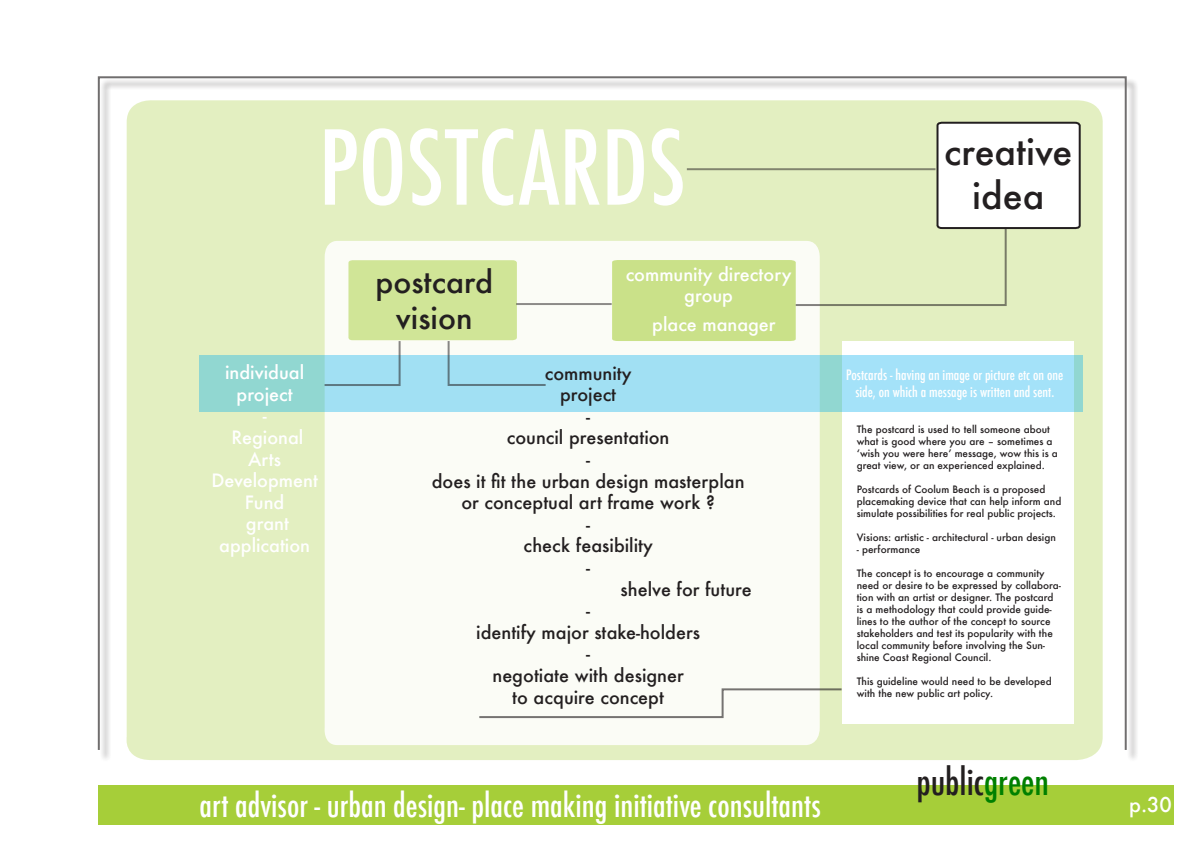
<style>
.page{position:relative;width:1191px;height:842px;background:#fff}
.page>*{position:absolute;margin:0;border:0;box-sizing:border-box;transform-origin:0 0}
.t1{font:500 condensed 100px "Futura";color:#fff}
.t2{font:500 36px/43.2px "Futura";color:#231f20;text-align:center}
.t3{font:500 condensed 36px "Futura";color:#231f20}
.t4{font:500 condensed 32px "Futura";color:#fff}
.t5{font:500 30px/36px "Futura";color:#231f20;text-align:center}
.t6{font:500 20px "Futura";color:#fff}
.t7{font:500 18px/21.6px "Futura";color:#231f20;text-align:center}
.t8{font:500 18px/21.6px "Futura";color:#fff;text-align:center}
.t9{font:500 condensed 14px/16.8px "Futura";color:#fff;text-align:center}
.t10{font:500 10px/12px "Futura";color:#231f20}
.s1{color:#008000}
</style>
<div class="page">
<div style="left:99px;top:785px;width:1075px;height:40px;background:#a6ce39"></div>
<div style="left:99px;top:78px;width:1040px;height:684px;background:#231f20;opacity:.75"></div>
<div style="left:125px;top:99px;width:978px;height:661px;background:#e3efc1"></div>
<div style="left:323px;top:240px;width:497px;height:505px;background:#fbfcf6"></div>
<div style="left:842px;top:341px;width:231px;height:382px;background:#fff"></div>
<svg style="left:199px;top:355px;width:883px;height:56px;background:#9edeee"></svg>
<svg style="left:612px;top:121px;width:469px;height:220px"></svg>
<hr style="left:687px;top:168px;width:248px;height:2px;background:#231f20">
<svg style="left:323px;top:260px;width:223px;height:127px"></svg>
<hr style="left:516px;top:303px;width:95px;height:2px;background:#231f20">
<svg style="left:478px;top:687px;width:364px;height:32px"></svg>
<p class="t1" style="left:319px;top:104px;width:368px">POSTCARDS</p>
<p class="t8" style="left:225px;top:361px;width:81px">individual project</p>
<p class="t8" style="left:263px;top:405px;width:5px">-</p>
<p class="t8" style="left:232px;top:426px;width:73px">Regional</p>
<p class="t8" style="left:248px;top:448px;width:34px">Arts</p>
<p class="t8" style="left:211px;top:469px;width:108px">Development</p>
<p class="t8" style="left:245px;top:491px;width:41px">Fund</p>
<p class="t8" style="left:246px;top:513px;width:44px">grant</p>
<p class="t8" style="left:219px;top:534px;width:92px">application</p>
<p class="t5" style="left:375px;top:263px;width:119px">postcard vision</p>
<p class="t8" style="left:626px;top:263px;width:167px">community directory group</p>
<p class="t8" style="left:652px;top:313px;width:125px">place manager</p>
<p class="t7" style="left:545px;top:362px;width:88px">community</p>
<p class="t7" style="left:560px;top:383px;width:58px">project</p>
<p class="t7" style="left:586px;top:405px;width:5px">-</p>
<p class="t7" style="left:507px;top:427px;width:164px">council presentation</p>
<p class="t7" style="left:586px;top:448px;width:5px">-</p>
<p class="t7" style="left:432px;top:470px;width:314px">does it fit the urban design masterplan or conceptual art frame work ?</p>
<p class="t7" style="left:586px;top:513px;width:5px">-</p>
<p class="t7" style="left:523px;top:535px;width:131px">check feasibility</p>
<p class="t7" style="left:586px;top:556px;width:5px">-</p>
<p class="t7" style="left:620px;top:578px;width:133px">shelve for future</p>
<p class="t7" style="left:586px;top:599px;width:5px">-</p>
<p class="t7" style="left:476px;top:621px;width:225px">identify major stake-holders</p>
<p class="t7" style="left:586px;top:643px;width:5px">-</p>
<p class="t7" style="left:492px;top:664px;width:193px">negotiate with designer</p>
<p class="t7" style="left:512px;top:686px;width:153px">to acquire concept</p>
<p class="t4" style="left:199px;top:784px;width:622px">art advisor - urban design- place making initiative consultants</p>
<p class="t2" style="left:944px;top:130px;width:130px">creative idea</p>
<p class="t9" style="left:846px;top:367px;width:219px">Postcards - having an image or picture etc on one side, on which a message is written and sent.</p>
<p class="t10" style="left:856px;top:423px;width:203px">The postcard is used to tell someone about what is good where you are – sometimes a ‘wish you were here’ message, wow this is a great view, or an experienced explained.</p>
<p class="t10" style="left:856px;top:483px;width:206px">Postcards of Coolum Beach is a proposed placemaking device that can help inform and simulate possibilities for real public projects.</p>
<p class="t10" style="left:856px;top:531px;width:201px">Visions: artistic - architectural - urban design</p>
<p class="t10" style="left:856px;top:543px;width:65px">- performance</p>
<p class="t10" style="left:856px;top:567px;width:206px">The concept is to encourage a community need or desire to be expressed by collabora&shy;tion with an artist or designer. The postcard is a methodology that could provide guide&shy;lines to the author of the concept to source stakeholders and test its popularity with the local community before involving the Sun&shy;shine Coast Regional Council.</p>
<p class="t10" style="left:856px;top:675px;width:196px">This guideline would need to be developed with the new public art policy.</p>
<p class="t3" style="left:916px;top:759px;width:134px">public<span class="s1">green</span></p>
<p class="t6" style="left:1129px;top:791px;width:44px">p.30</p>
</div>
